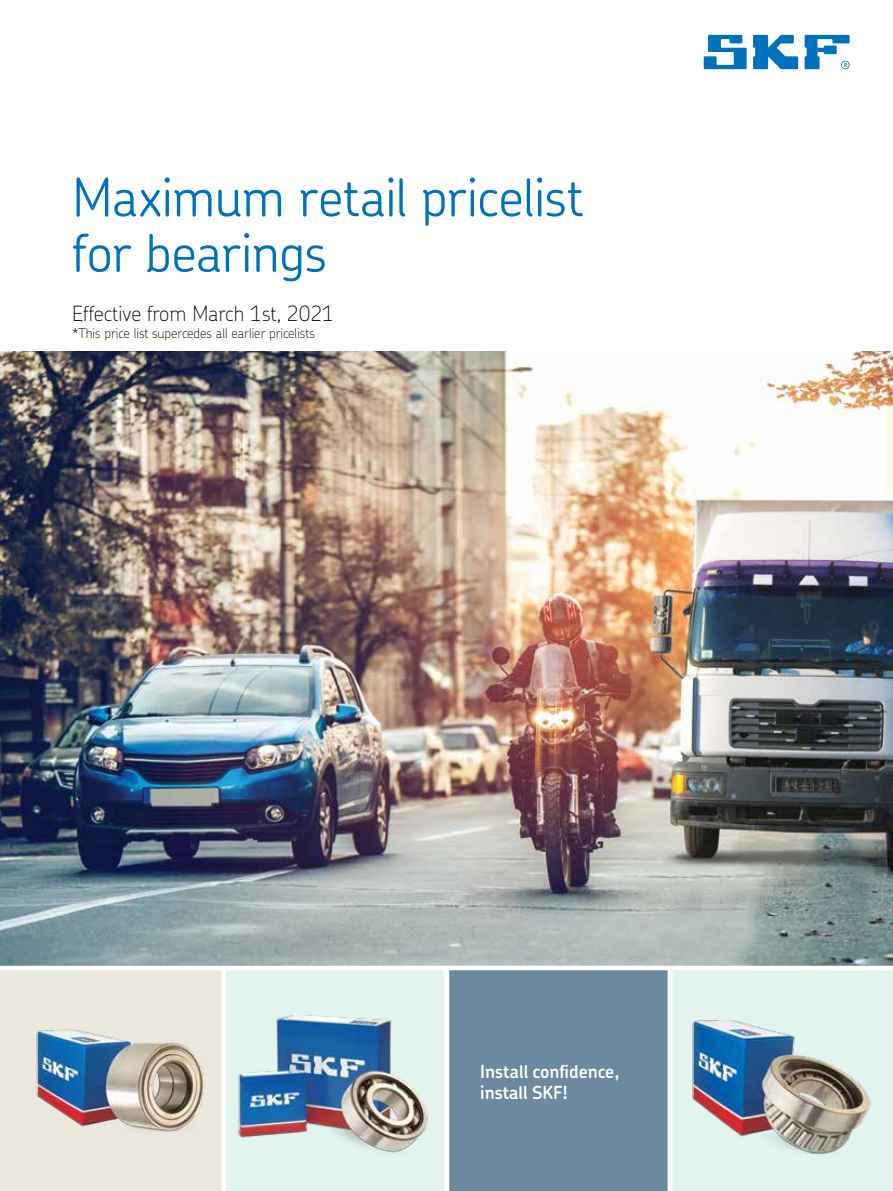
<style>
.page{position:relative;width:893px;height:1191px;background:#fff}
.page>*{position:absolute;margin:0;border:0;box-sizing:border-box;transform-origin:0 0}
.t1{font:300 52.5px/55.5px "SKF Chevin OT";letter-spacing:-.01em;color:#0072bc}
.t2{font:100 21px "SKF Chevin OT";color:#000}
.t3{font:600 18px/21.6px "SKF Chevin OT";color:#fff}
.t4{font:100 13.5px "SKF Chevin OT";color:#000}
</style>
<div class="page">
<div style="left:223px;top:968px;width:223px;height:223px;background:#e3f3ed"></div>
<img style="left:237px;top:1014px;width:191px;height:139px">
<div style="left:671px;top:968px;width:221px;height:223px;background:#e3f3ed"></div>
<img style="left:692px;top:1020px;width:179px;height:134px">
<div style="left:0;top:968px;width:223px;height:223px;background:#ebe9dd"></div>
<img style="left:36px;top:1029px;width:169px;height:103px">
<div style="left:446px;top:968px;width:223px;height:223px;background:#6b8aa0"></div>
<img style="left:0;top:352px;width:893px;height:614px">
<svg style="left:704px;top:35px;width:43px;height:34px"></svg>
<svg style="left:753px;top:35px;width:45px;height:34px"></svg>
<svg style="left:805px;top:35px;width:45px;height:34px"></svg>
<div style="left:2px;top:965px;width:889px;height:5px;background:#fff"></div>
<hr style="left:222px;top:970px;width:4px;height:221px;background:#fff">
<hr style="left:445px;top:970px;width:4px;height:221px;background:#fff">
<hr style="left:668px;top:970px;width:4px;height:221px;background:#fff">
<h1 class="t1" style="left:72px;top:162px;width:513px">Maximum retail pricelist for bearings</h1>
<h2 class="t2" style="left:72px;top:295px;width:263px">Effective from March 1st, 2021</h2>
<p class="t4" style="left:72px;top:320px;width:244px">*This price list supercedes all earlier pricelists</p>
<h3 class="t3" style="left:480px;top:1058px;width:141px">Install confidence, install SKF!</h3>
</div>
